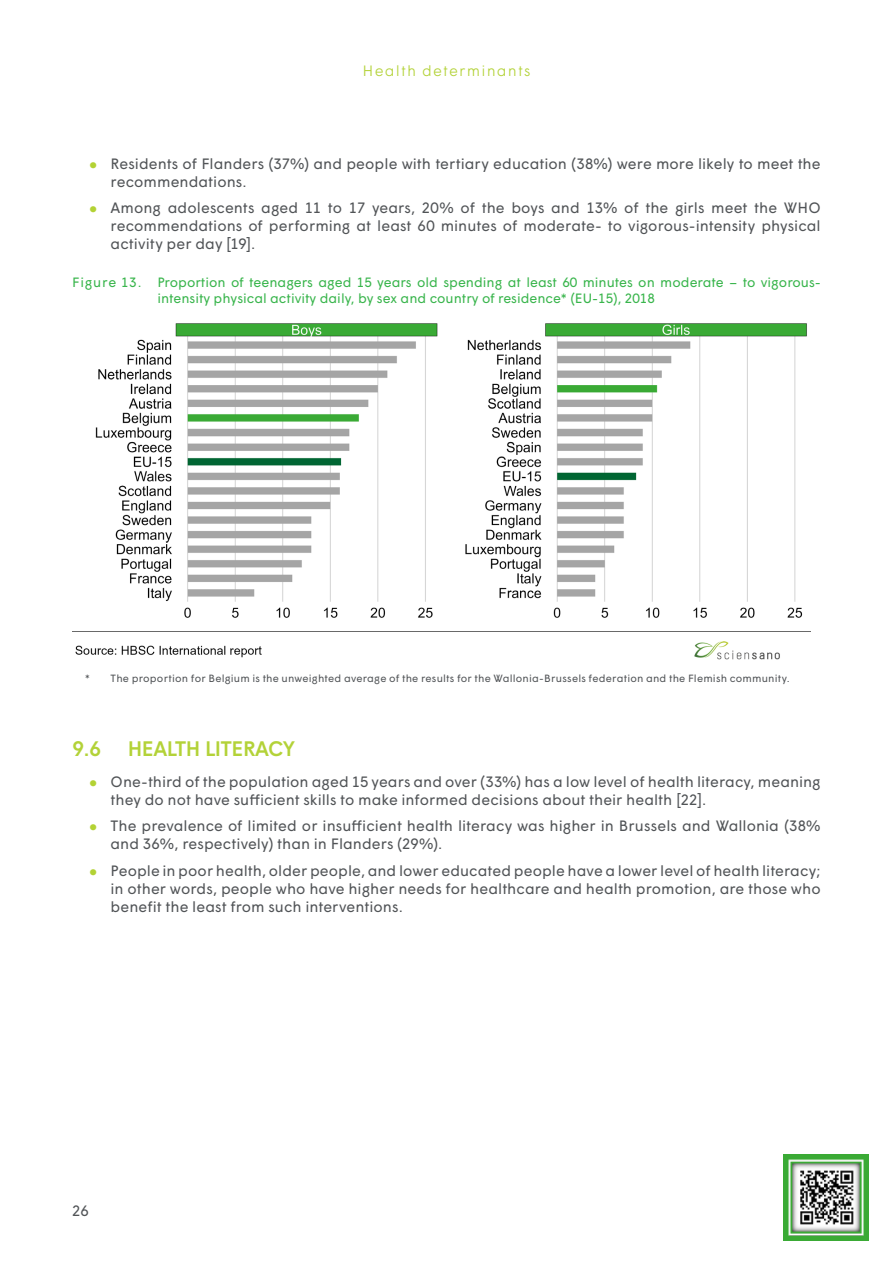
<style>
.page{position:relative;width:893px;height:1263px;background:#fff}
.page>*{position:absolute;margin:0;border:0;box-sizing:border-box;transform-origin:0 0}
.t1{font:500 21px "Wigrum";letter-spacing:-.015em;color:#b3d238}
.t2{font:15px/18px "Wigrum";letter-spacing:.005em;color:#515457}
.t3{font:300 15px "Wigrum";letter-spacing:.075em;color:#b3d238}
.Table_tilel{font:13.5px/16.2px "Wigrum";color:#39b54c}
.Footnote_text{font:10.5px "Wigrum";letter-spacing:.015em;color:#515457}
.s1{color:#b3d234}
</style>
<div class="page">
<img style="left:784px;top:1155px;width:84px;height:85px">
<img style="left:72px;top:323px;width:739px;height:337px">
<p class="t3" style="left:363px;top:60px;width:169px">Health determinants</p>
<p class="t2" style="left:111px;top:153px;width:712px;text-indent:-21px"><span class="s1">●</span> Residents of Flanders (37%) and people with tertiary education (38%) were more likely to meet the recommendations.</p>
<p class="t2" style="left:111px;top:198px;width:712px;text-align:justify;text-indent:-21px"><span class="s1">●</span> Among adolescents aged 11 to 17 years, 20% of the boys and 13% of the girls meet the WHO recommendations of performing at least 60 minutes of moderate- to vigorous-intensity physical activity per day [19].</p>
<p class="Table_tilel" style="left:157px;top:273px;width:665px;text-indent:-85px">Figure 13. Proportion of teenagers aged 15 years old spending at least 60 minutes on moderate – to vigorous&shy;intensity physical activity daily, by sex and country of residence* (EU-15), 2018</p>
<p class="Footnote_text" style="left:85px;top:670px;width:706px">* The proportion for Belgium is the unweighted average of the results for the Wallonia-Brussels federation and the Flemish community.</p>
<p class="t1" style="left:72px;top:733px;width:30px">9.6</p>
<p class="t1" style="left:128px;top:733px;width:169px">HEALTH LITERACY</p>
<p class="t2" style="left:111px;top:771px;width:712px;text-indent:-21px"><span class="s1">●</span> One-third of the population aged 15 years and over (33%) has a low level of health literacy, meaning they do not have sufficient skills to make informed decisions about their health [22].</p>
<p class="t2" style="left:111px;top:816px;width:712px;text-indent:-21px"><span class="s1">●</span> The prevalence of limited or insufficient health literacy was higher in Brussels and Wallonia (38% and 36%, respectively) than in Flanders (29%).</p>
<p class="t2" style="left:111px;top:860px;width:712px;text-align:justify;text-indent:-21px"><span class="s1">●</span> People in poor health, older people, and lower educated people have a lower level of health literacy; in other words, people who have higher needs for healthcare and health promotion, are those who benefit the least from such interventions.</p>
<p class="t2" style="left:72px;top:1201px;width:18px">26</p>
</div>
